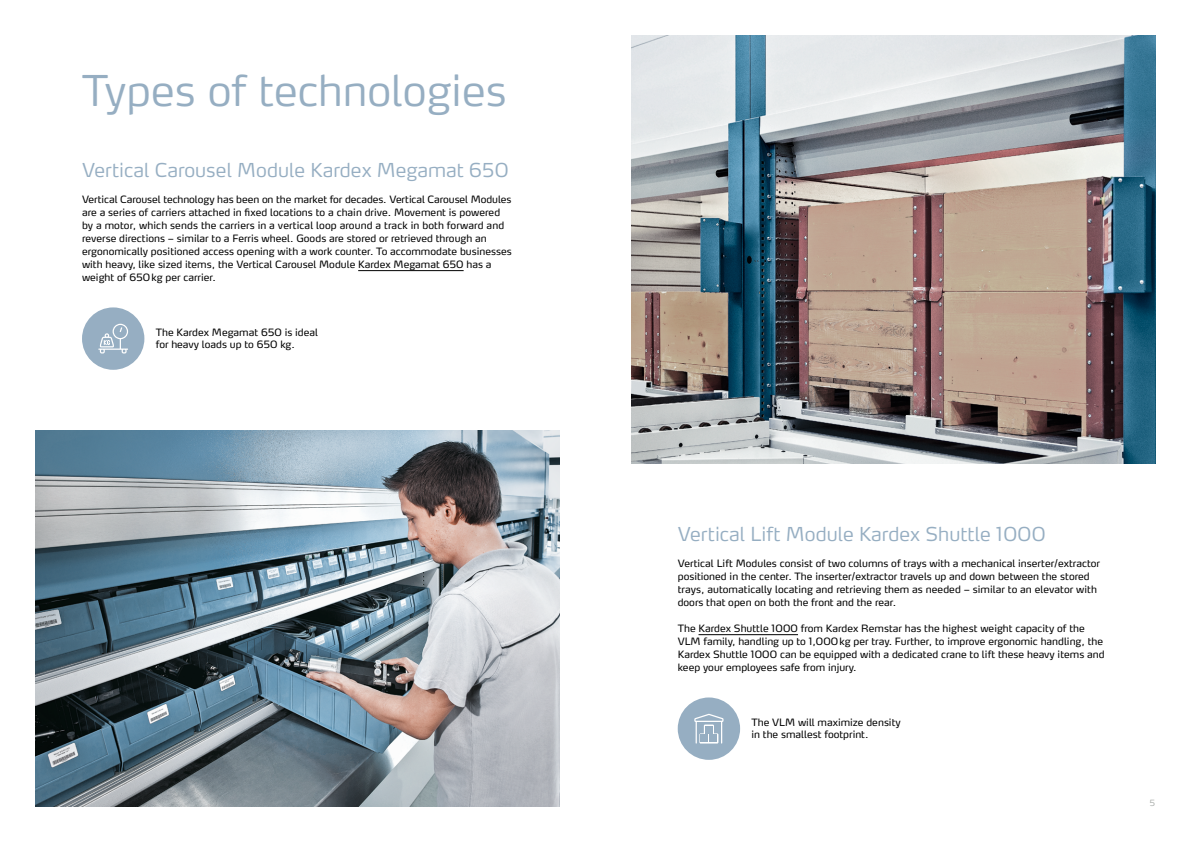
<style>
.page{position:relative;width:1191px;height:842px;background:#fff}
.page>*{position:absolute;margin:0;border:0;box-sizing:border-box;transform-origin:0 0}
.t1{font:300 42px "Max OT";color:#96aec2}
.t2{font:300 19px "Max OT";color:#96aec2}
.t3{font:10px/13px "Max OT";color:#000}
.t4{font:300 8.5px "Max OT";color:#a8aca9}
</style>
<div class="page">
<img style="left:631px;top:36px;width:524px;height:427px">
<img style="left:36px;top:431px;width:524px;height:375px">
<hr style="left:358px;top:270px;width:105px;height:1px;background:#000">
<svg style="left:82px;top:307px;width:62px;height:63px"></svg>
<hr style="left:698px;top:634px;width:100px;height:1px;background:#000">
<svg style="left:677px;top:697px;width:63px;height:63px"></svg>
<h1 class="t1" style="left:82px;top:64px;width:426px">Types of technologies</h1>
<h2 class="t2" style="left:82px;top:158px;width:428px">Vertical Carousel Module Kardex Megamat 650</h2>
<p class="t3" style="left:82px;top:193px;width:431px">Vertical Carousel technology has been on the market for decades. Vertical Carousel Modules are a series of carriers attached in fixed locations to a chain drive. Movement is powered by a motor, which sends the carriers in a vertical loop around a track in both forward and reverse directions – similar to a Ferris wheel. Goods are stored or retrieved through an ergonomically positioned access opening with a work counter. To accommodate businesses with heavy, like sized items, the Vertical Carousel Module Kardex Megamat 650 has a weight of 650kg per carrier.</p>
<p class="t3" style="left:156px;top:327px;width:164px;line-height:12px">The Kardex Megamat 650 is ideal for heavy loads up to 650 kg.</p>
<h2 class="t2" style="left:677px;top:522px;width:369px">Vertical Lift Module Kardex Shuttle 1000</h2>
<p class="t3" style="left:677px;top:557px;width:424px">Vertical Lift Modules consist of two columns of trays with a mechanical inserter/extractor positioned in the center. The inserter/extractor travels up and down between the stored trays, automatically locating and retrieving them as needed – similar to an elevator with doors that open on both the front and the rear.</p>
<p class="t3" style="left:677px;top:622px;width:428px">The Kardex Shuttle 1000 from Kardex Remstar has the highest weight capacity of the VLM family, handling up to 1,000kg per tray. Further, to improve ergonomic handling, the Kardex Shuttle 1000 can be equipped with a dedicated crane to lift these heavy items and keep your employees safe from injury.</p>
<p class="t3" style="left:751px;top:717px;width:151px;line-height:12px">The VLM will maximize density in the smallest footprint.</p>
<p class="t4" style="left:1150px;top:798px;width:7px">5</p>
</div>
